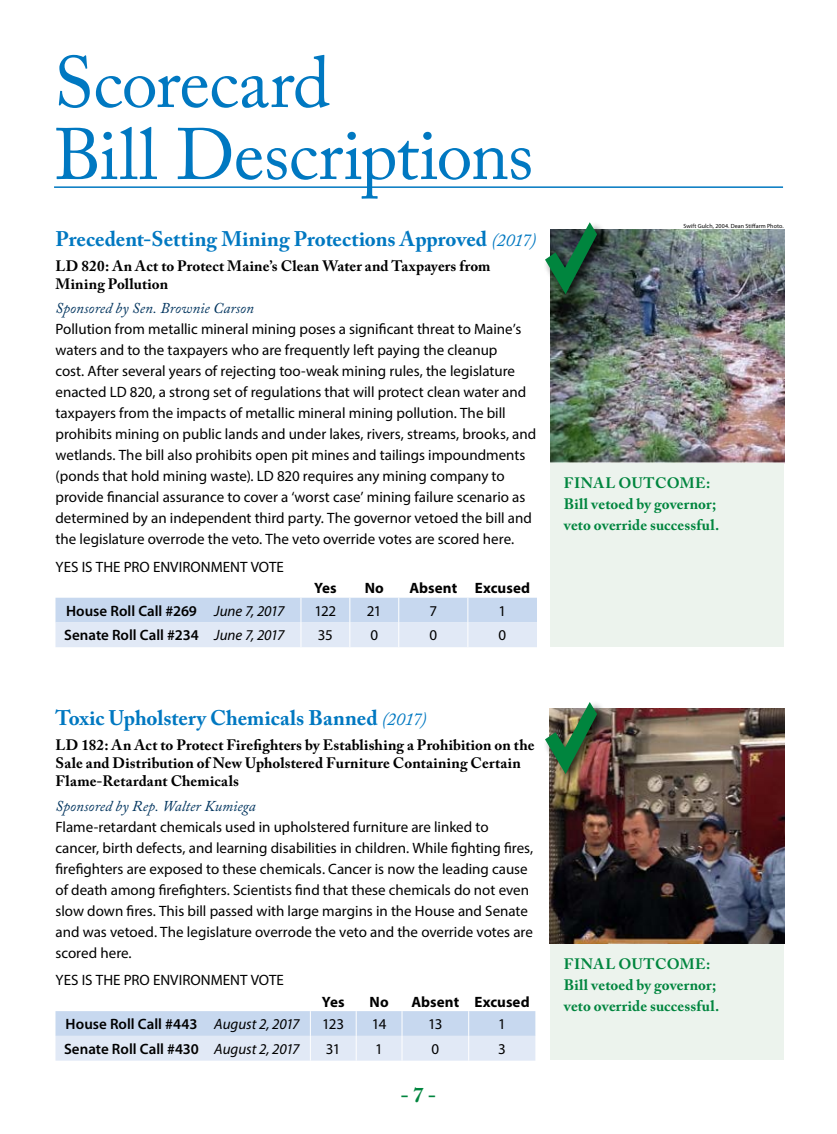
<style>
.page{position:relative;width:837px;height:1134px;background:#fff}
.page>*{position:absolute;margin:0;border:0;box-sizing:border-box;transform-origin:0 0}
.t1{font:72px/72px "Adobe Caslon Pro";letter-spacing:-.01em;color:#0078c1}
.t2{font:700 21px "Adobe Caslon Pro";color:#0078c1}
.t3{font:700 21px "Adobe Caslon Pro";color:#00853e}
.t4{font:15px/21px "Myriad Pro";color:#000}
.t5{font:700 15px/18px "Adobe Caslon Pro";letter-spacing:.01em;color:#000}
.t6{font:600 15px "Myriad Pro";color:#000}
.t7{font:700 15px/21px "Adobe Caslon Pro";letter-spacing:.01em;color:#00853e}
.t8{font:italic 15px "Adobe Caslon Pro";letter-spacing:.005em;color:#00345e}
.t9{font:700 15px "Myriad Pro";letter-spacing:.005em;color:#000}
.t10{font:6px "Myriad Pro";letter-spacing:.015em;color:#000}
.s1{font-weight:400;font-style:italic;font-size:18px}
.s2{font-weight:400;font-style:italic}
</style>
<div class="page">
<hr style="left:54px;top:186px;width:729px;height:2px;background:#0078c1">
<svg style="left:56px;top:598px;width:481px;height:49px;background:#d4e0f2"></svg>
<svg style="left:56px;top:1011px;width:479px;height:50px;background:#d4e1f2"></svg>
<img style="left:550px;top:230px;width:234px;height:234px">
<img style="left:550px;top:709px;width:234px;height:234px">
<div style="left:543px;top:221px;width:66px;height:85px;background:#000;opacity:.75"></div>
<svg style="left:545px;top:222px;width:52px;height:72px"></svg>
<div style="left:543px;top:701px;width:66px;height:84px;background:#000;opacity:.75"></div>
<img style="left:545px;top:702px;width:52px;height:72px">
<div style="left:550px;top:464px;width:234px;height:183px;background:#ecf3ed"></div>
<div style="left:550px;top:944px;width:234px;height:116px;background:#ecf3ed"></div>
<h1 class="t1" style="left:54px;top:46px;width:481px">Scorecard<br>Bill Descriptions</h1>
<h2 class="t2" style="left:56px;top:226px;width:482px">Precedent-Setting Mining Protections Approved <span class="s1">(2017)</span></h2>
<p class="t5" style="left:56px;top:256px;width:437px">LD 820: An Act to Protect Maine’s Clean Water and Taxpayers from<br>Mining Pollution</p>
<p class="t8" style="left:56px;top:299px;width:200px">Sponsored by Sen. Brownie Carson</p>
<p class="t4" style="left:56px;top:319px;width:482px">Pollution from metallic mineral mining poses a significant threat to Maine’s waters and to the taxpayers who are frequently left paying the cleanup<br>cost. After several years of rejecting too-weak mining rules, the legislature enacted LD 820, a strong set of regulations that will protect clean water and taxpayers from the impacts of metallic mineral mining pollution. The bill prohibits mining on public lands and under lakes, rivers, streams, brooks, and wetlands. The bill also prohibits open pit mines and tailings impoundments (ponds that hold mining waste). LD 820 requires any mining company to provide financial assurance to cover a ‘worst case’ mining failure scenario as determined by an independent third party. The governor vetoed the bill and the legislature overrode the veto. The veto override votes are scored here.</p>
<p class="t4" style="left:56px;top:556px;width:230px">YES IS THE PRO ENVIRONMENT VOTE</p>
<p class="t9" style="left:314px;top:579px;width:24px">Yes</p>
<p class="t9" style="left:365px;top:579px;width:21px">No</p>
<p class="t9" style="left:409px;top:579px;width:122px">Absent Excused</p>
<p class="t6" style="left:66px;top:602px;width:220px">House Roll Call #269 <span class="s2">June 7, 2017</span></p>
<p class="t4" style="left:314px;top:600px;width:23px">122</p>
<p class="t4" style="left:367px;top:600px;width:16px">21</p>
<p class="t4" style="left:429px;top:600px;width:9px">7</p>
<p class="t4" style="left:499px;top:600px;width:9px">1</p>
<p class="t6" style="left:64px;top:627px;width:222px">Senate Roll Call #234 <span class="s2">June 7, 2017</span></p>
<p class="t4" style="left:318px;top:625px;width:16px">35</p>
<p class="t4" style="left:370px;top:625px;width:9px">0</p>
<p class="t4" style="left:429px;top:625px;width:9px">0</p>
<p class="t4" style="left:499px;top:625px;width:9px">0</p>
<h2 class="t2" style="left:56px;top:706px;width:373px">Toxic Upholstery Chemicals Banned <span class="s1">(2017)</span></h2>
<p class="t5" style="left:56px;top:736px;width:481px">LD 182: An Act to Protect Firefighters by Establishing a Prohibition on the<br>Sale and Distribution of New Upholstered Furniture Containing Certain<br>Flame-Retardant Chemicals</p>
<p class="t8" style="left:56px;top:797px;width:202px">Sponsored by Rep. Walter Kumiega</p>
<p class="t4" style="left:56px;top:816px;width:479px">Flame-retardant chemicals used in upholstered furniture are linked to cancer, birth defects, and learning disabilities in children. While fighting fires, firefighters are exposed to these chemicals. Cancer is now the leading cause of death among firefighters. Scientists find that these chemicals do not even slow down fires. This bill passed with large margins in the House and Senate and was vetoed. The legislature overrode the veto and the override votes are scored here.</p>
<p class="t4" style="left:56px;top:969px;width:230px">YES IS THE PRO ENVIRONMENT VOTE</p>
<p class="t9" style="left:322px;top:992px;width:24px">Yes</p>
<p class="t9" style="left:370px;top:992px;width:21px">No</p>
<p class="t9" style="left:411px;top:992px;width:120px">Absent Excused</p>
<p class="t6" style="left:66px;top:1016px;width:236px">House Roll Call #443 <span class="s2">August 2, 2017</span></p>
<p class="t4" style="left:322px;top:1013px;width:23px">123</p>
<p class="t4" style="left:372px;top:1013px;width:16px">14</p>
<p class="t4" style="left:428px;top:1013px;width:16px">13</p>
<p class="t4" style="left:498px;top:1013px;width:9px">1</p>
<p class="t6" style="left:64px;top:1041px;width:237px">Senate Roll Call #430 <span class="s2">August 2, 2017</span></p>
<p class="t4" style="left:326px;top:1038px;width:16px">31</p>
<p class="t4" style="left:375px;top:1038px;width:9px">1</p>
<p class="t4" style="left:432px;top:1038px;width:9px">0</p>
<p class="t4" style="left:498px;top:1038px;width:9px">3</p>
<h2 class="t3" style="left:401px;top:1083px;width:37px">- 7 -</h2>
<p class="t10" style="left:683px;top:223px;width:102px">Swift Gulch, 2004. Dean Stiffarm Photo.</p>
<p class="t7" style="left:564px;top:473px;width:157px">FINAL OUTCOME:<br>Bill vetoed by governor; veto override successful.</p>
<p class="t7" style="left:564px;top:953px;width:157px">FINAL OUTCOME:<br>Bill vetoed by governor; veto override successful.</p>
</div>
